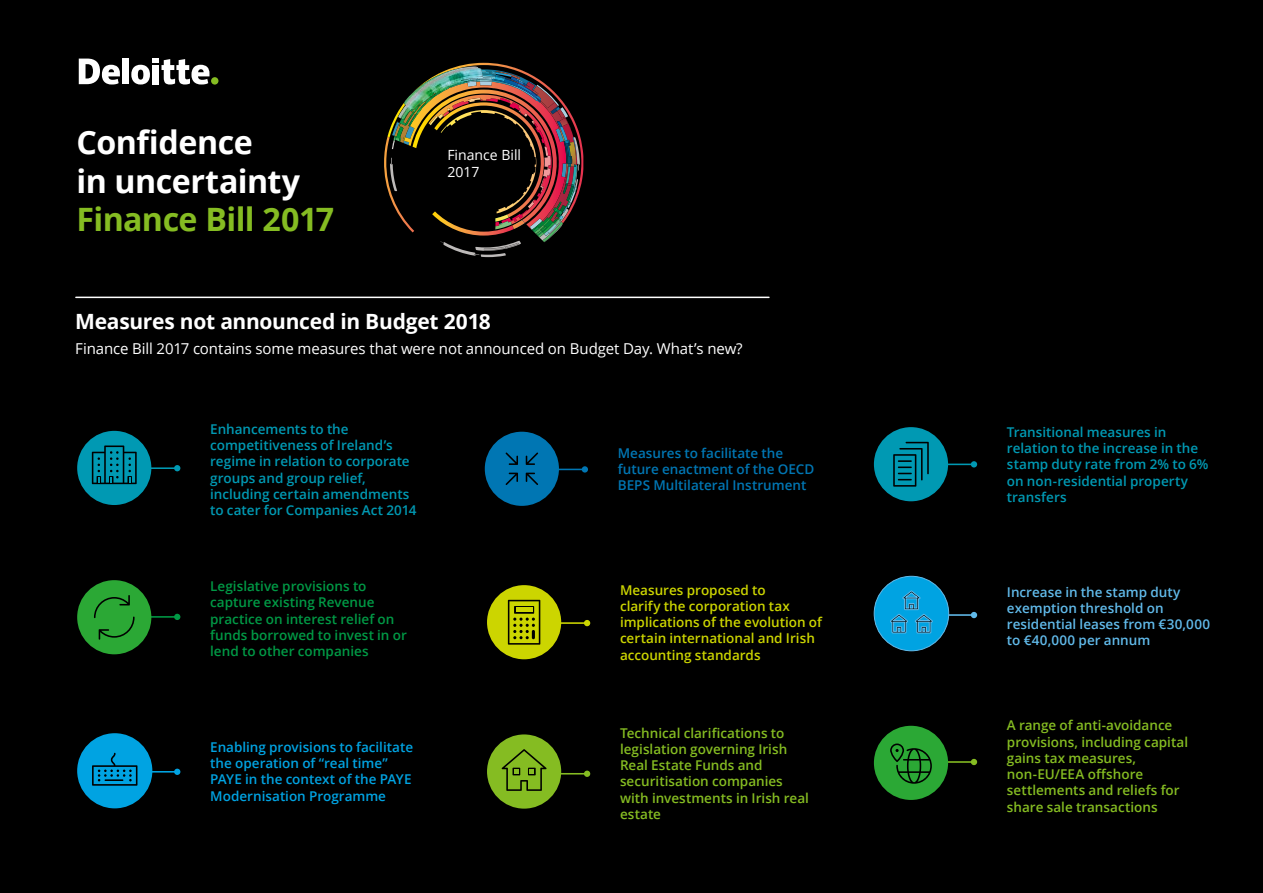
<style>
.page{position:relative;width:1263px;height:893px;background:#000}
.page>*{position:absolute;margin:0;border:0;box-sizing:border-box;transform-origin:0 0}
.t1{font:700 32.25px/38.7px "Open Sans";letter-spacing:-.015em;color:#fff}
.t2{font:700 32.25px "Open Sans";letter-spacing:-.02em;color:#85bc22}
.t3{font:700 21px "Open Sans";letter-spacing:-.015em;color:#fff}
.t4{font:15px "Open Sans";letter-spacing:-.005em;color:#fff}
.t5{font:14.1px/16.5px "Open Sans";color:#fff}
.t6{font:600 13.5px/16.2px "Open Sans";color:#85bc22}
.t7{font:600 13.5px/16.2px "Open Sans";color:#0099b3}
.t8{font:600 13.5px/16.2px "Open Sans";color:#ccd500}
.t9{font:600 13.5px/16.2px "Open Sans";color:#009945}
.t10{font:600 13.5px/16.2px "Open Sans";color:#00a3e2}
.t11{font:600 13.5px/16.2px "Open Sans";color:#61baea}
.t12{font:600 13.5px/16.2px "Open Sans";color:#0076b3}
</style>
<div class="page">
<div style="left:211px;top:77px;width:7px;height:8px;background:#85bc22;border-radius:50%"></div>
<div style="left:122px;top:58px;width:7px;height:26px;background:#fff"></div>
<svg style="left:131px;top:58px;width:78px;height:27px"></svg>
<svg style="left:79px;top:59px;width:41px;height:26px"></svg>
<img style="left:384px;top:63px;width:199px;height:194px">
<img style="left:392px;top:63px;width:92px;height:86px">
<hr style="left:76px;top:297px;width:693px;height:1px;background:#fff">
<hr style="left:149px;top:771px;width:28px;height:2px;background:#00a3e2">
<svg style="left:174px;top:769px;width:6px;height:6px"></svg>
<svg style="left:77px;top:733px;width:75px;height:75px;background:#0076a4"></svg>
<hr style="left:149px;top:467px;width:28px;height:2px;background:#0099b3">
<svg style="left:174px;top:465px;width:6px;height:6px"></svg>
<svg style="left:77px;top:431px;width:74px;height:74px;background:#006b7d"></svg>
<hr style="left:149px;top:616px;width:28px;height:2px;background:#009945">
<svg style="left:174px;top:614px;width:6px;height:6px"></svg>
<svg style="left:77px;top:580px;width:74px;height:74px;background:#207d27"></svg>
<div style="left:582px;top:466px;width:6px;height:7px;background:#0076b3;border-radius:50%"></div>
<svg style="left:485px;top:432px;width:100px;height:74px;background:#004264"></svg>
<hr style="left:559px;top:622px;width:28px;height:2px;background:#ccd500">
<svg style="left:584px;top:620px;width:6px;height:6px"></svg>
<svg style="left:487px;top:585px;width:74px;height:74px;background:#909600"></svg>
<svg style="left:487px;top:734px;width:103px;height:75px;background:#456211"></svg>
<hr style="left:946px;top:614px;width:28px;height:2px;background:#61baea">
<svg style="left:971px;top:612px;width:6px;height:6px"></svg>
<svg style="left:874px;top:576px;width:75px;height:75px;background:#0b80ae"></svg>
<hr style="left:946px;top:761px;width:28px;height:2px;background:#85bc22">
<svg style="left:971px;top:759px;width:6px;height:6px"></svg>
<svg style="left:874px;top:726px;width:74px;height:74px;background:#1e7725"></svg>
<svg style="left:874px;top:427px;width:103px;height:74px;background:#004f5c"></svg>
<h1 class="t1" style="left:77px;top:122px;width:225px">Confidence<br>in uncertainty</h1>
<h1 class="t2" style="left:77px;top:197px;width:259px">Finance Bill 2017</h1>
<p class="t5" style="left:447px;top:146px;width:75px">Finance Bill<br>2017</p>
<h2 class="t3" style="left:75px;top:306px;width:417px">Measures not announced in Budget 2018</h2>
<p class="t4" style="left:75px;top:339px;width:669px">Finance Bill 2017 contains some measures that were not announced on Budget Day. What’s new?</p>
<p class="t7" style="left:210px;top:421px;width:208px">Enhancements to the competitiveness of Ireland’s regime in relation to corporate groups and group relief, including certain amendments to cater for Companies Act 2014</p>
<p class="t9" style="left:210px;top:578px;width:198px">Legislative provisions to capture existing Revenue practice on interest relief on funds borrowed to invest in or lend to other companies</p>
<p class="t10" style="left:210px;top:739px;width:204px">Enabling provisions to facilitate the operation of “real time”<br>PAYE in the context of the PAYE<br>Modernisation Programme</p>
<p class="t12" style="left:618px;top:444px;width:198px">Measures to facilitate the future enactment of the OECD<br>BEPS Multilateral Instrument</p>
<p class="t8" style="left:620px;top:581px;width:204px">Measures proposed to<br>clarify the corporation tax implications of the evolution of certain international and Irish accounting standards</p>
<p class="t6" style="left:620px;top:725px;width:190px">Technical clarifications to legislation governing Irish<br>Real Estate Funds and securitisation companies with investments in Irish real estate</p>
<p class="t7" style="left:1007px;top:424px;width:203px">Transitional measures in relation to the increase in the stamp duty rate from 2% to 6% on non-residential property transfers</p>
<p class="t11" style="left:1007px;top:583px;width:205px">Increase in the stamp duty exemption threshold on residential leases from €30,000 to €40,000 per annum</p>
<p class="t6" style="left:1007px;top:717px;width:183px">A range of anti-avoidance provisions, including capital gains tax measures, non-EU/EEA offshore settlements and reliefs for share sale transactions</p>
</div>
